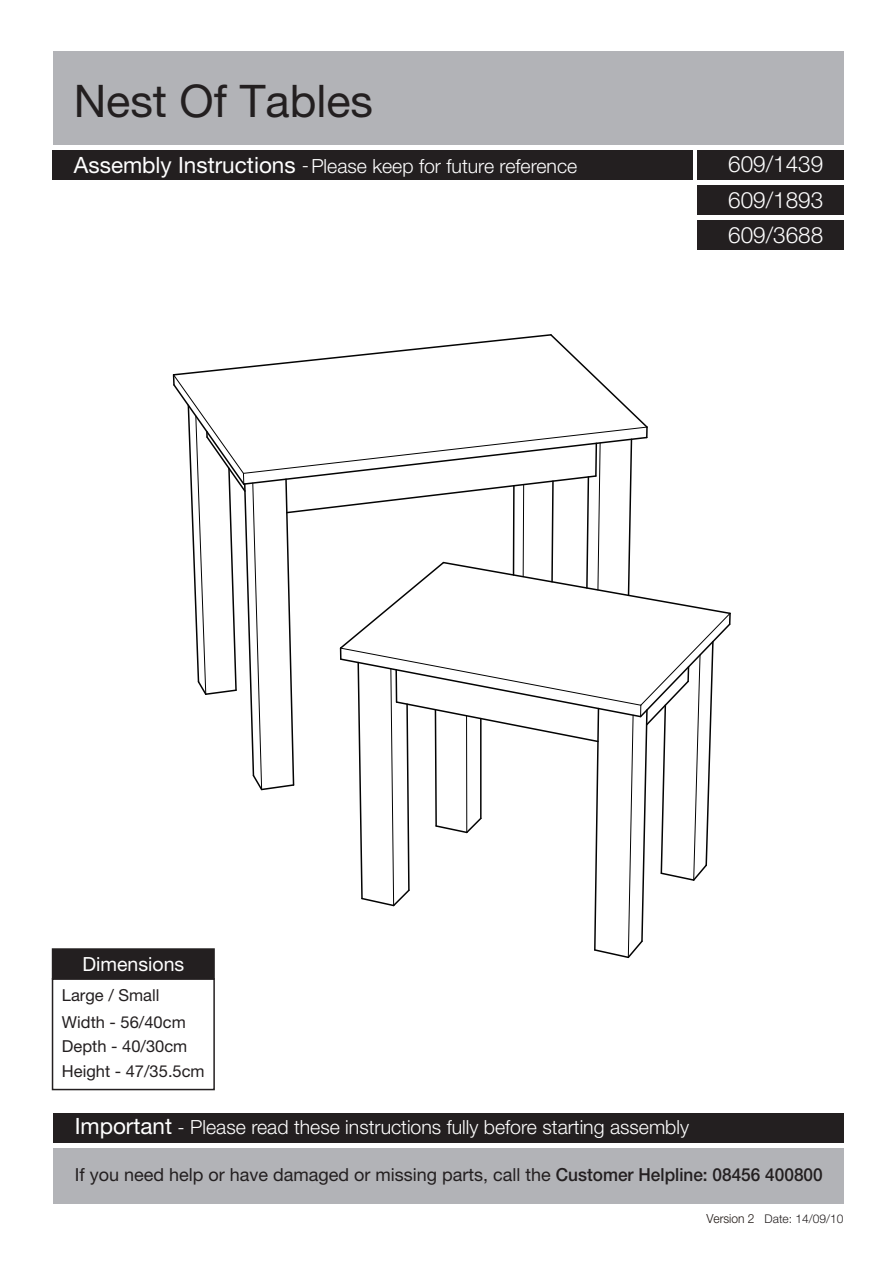
<style>
.page{position:relative;width:893px;height:1263px;background:#fff}
.page>*{position:absolute;margin:0;border:0;box-sizing:border-box;transform-origin:0 0}
.t1{font:45px "Helvetica Neue LT Std";color:#231f20}
.t2{font:300 22.5px "Helvetica Neue LT Std";color:#fff}
.t3{font:300 19.5px "Helvetica Neue LT Std";color:#fff}
.t4{font:19.5px "Helvetica Neue LT Std";color:#fff}
.t5{font:18px "Helvetica Neue LT Std";color:#231f20}
.t6{font:16.5px "Helvetica Neue LT Std";color:#231f20}
.t7{font:300 12px "Helvetica Neue LT Std";color:#231f20}
.s1{font-weight:400;font-size:22.5px}
.s2{font-weight:500}
.s3{font-size:12.6px;color:#201814}
</style>
<div class="page">
<div style="left:53px;top:51px;width:790px;height:94px;background:#b2b3b7"></div>
<div style="left:53px;top:1113px;width:790px;height:30px;background:#231f20"></div>
<div style="left:53px;top:1148px;width:790px;height:55px;background:#b2b3b7"></div>
<div style="left:53px;top:150px;width:640px;height:30px;background:#231f20"></div>
<div style="left:696px;top:150px;width:147px;height:30px;background:#231f20"></div>
<svg style="left:172px;top:334px;width:559px;height:625px"></svg>
<div style="left:53px;top:949px;width:161px;height:30px;background:#231f20"></div>
<div style="left:52px;top:948px;width:163px;height:31px;border:2px solid #231f20"></div>
<div style="left:52px;top:978px;width:163px;height:112px;border:2px solid #231f20"></div>
<div style="left:696px;top:185px;width:147px;height:30px;background:#231f20"></div>
<div style="left:696px;top:220px;width:147px;height:30px;background:#231f20"></div>
<h1 class="t1" style="left:74px;top:74px;width:301px">Nest Of Tables</h1>
<p class="t3" style="left:74px;top:154px;width:505px"><span class="s1">Assembly Instructions</span> - Please keep for future reference</p>
<p class="t2" style="left:728px;top:150px;width:97px">609/1439</p>
<p class="t2" style="left:728px;top:186px;width:97px">609/1893</p>
<p class="t4" style="left:82px;top:953px;width:103px">Dimensions</p>
<p class="t6" style="left:62px;top:985px;width:99px">Large / Small</p>
<p class="t6" style="left:62px;top:1012px;width:125px">Width - 56/40cm</p>
<p class="t6" style="left:62px;top:1061px;width:144px">Height - 47/35.5cm</p>
<p class="t6" style="left:62px;top:1036px;width:127px">Depth - 40/30cm</p>
<p class="t2" style="left:728px;top:221px;width:97px">609/3688</p>
<p class="t3" style="left:75px;top:1115px;width:616px"><span class="s1">Important</span> - Please read these instructions fully before starting assembly</p>
<p class="t5" style="left:75px;top:1164px;width:750px">If you need help or have damaged or missing parts, call the <span class="s2">Customer Helpline: 08456 400800</span></p>
<p class="t7" style="left:706px;top:1212px;width:139px"><span class="s3">Version 2</span> Date: 14/09/10</p>
</div>
